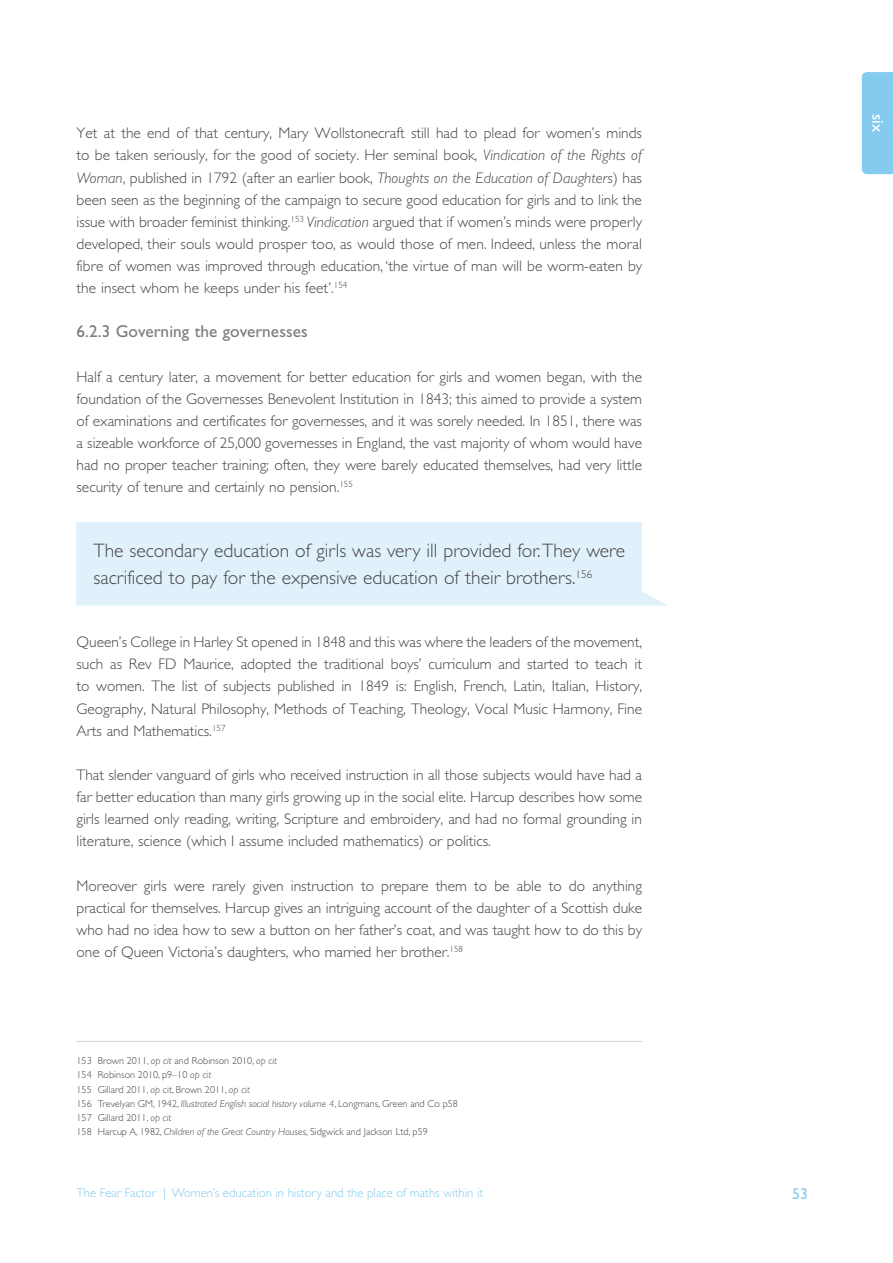
<style>
.page{position:relative;width:893px;height:1263px;background:#fff}
.page>*{position:absolute;margin:0;border:0;box-sizing:border-box;transform-origin:0 0}
.t1{font:300 19.5px/27px "Gill Sans Std";color:#454444}
.t2{font:17.25px "Gill Sans Std";letter-spacing:.005em;color:#7c7b7b}
.t3{font:16.5px "Gill Sans Std";color:#fff}
.t4{font:15.75px "Gill Sans Std";color:#85cbf0}
.t5{font:300 15.3px/22px "Gill Sans Std";color:#454444;text-align:justify}
.t6{font:300 12.75px "Gill Sans Std";color:#85cbf0}
.t7{font:300 10.2px/14.2px "Gill Sans Std";color:#454444}
.s1{font-style:italic}
</style>
<div class="page">
<div style="left:862px;top:72px;width:31px;height:102px;background:#85cbf0"></div>
<hr style="left:77px;top:1041px;width:565px;height:1px;background:#d0d0d0">
<svg style="left:77px;top:591px;width:589px;height:14px"></svg>
<div style="left:77px;top:522px;width:565px;height:82px;background:#e1f1fc"></div>
<p class="t5" style="left:77px;top:122px;width:567px">Yet at the end of that century, Mary Wollstonecraft still had to plead for women’s minds to be taken seriously, for the good of society. Her seminal book, <span class="s1">Vindication of the Rights of Woman</span>, published in 1792 (after an earlier book, <span class="s1">Thoughts on the Education of Daughters</span>) has been seen as the beginning of the campaign to secure good education for girls and to link the issue with broader feminist thinking.<sup>153</sup> <span class="s1">Vindication</span> argued that if women’s minds were properly developed, their souls would prosper too, as would those of men. Indeed, unless the moral fibre of women was improved through education, ‘the virtue of man will be worm-eaten by the insect whom he keeps under his feet’.<sup>154</sup></p>
<p class="t2" style="left:77px;top:322px;width:233px">6.2.3 Governing the governesses</p>
<p class="t5" style="left:77px;top:366px;width:567px">Half a century later, a movement for better education for girls and women began, with the foundation of the Governesses Benevolent Institution in 1843; this aimed to provide a system of examinations and certificates for governesses, and it was sorely needed. In 1851, there was a sizeable workforce of 25,000 governesses in England, the vast majority of whom would have had no proper teacher training; often, they were barely educated themselves, had very little security of tenure and certainly no pension.<sup>155</sup></p>
<p class="t1" style="left:94px;top:537px;width:533px">The secondary education of girls was very ill provided for. They were sacrificed to pay for the expensive education of their brothers.<sup>156</sup></p>
<p class="t5" style="left:77px;top:631px;width:567px">Queen’s College in Harley St opened in 1848 and this was where the leaders of the movement, such as Rev FD Maurice, adopted the traditional boys’ curriculum and started to teach it to women. The list of subjects published in 1849 is: English, French, Latin, Italian, History, Geography, Natural Philosophy, Methods of Teaching, Theology, Vocal Music Harmony, Fine Arts and Mathematics.<sup>157</sup></p>
<p class="t5" style="left:77px;top:764px;width:567px">That slender vanguard of girls who received instruction in all those subjects would have had a far better education than many girls growing up in the social elite. Harcup describes how some girls learned only reading, writing, Scripture and embroidery, and had no formal grounding in literature, science (which I assume included mathematics) or politics.</p>
<p class="t5" style="left:77px;top:875px;width:567px">Moreover girls were rarely given instruction to prepare them to be able to do anything practical for themselves. Harcup gives an intriguing account of the daughter of a Scottish duke who had no idea how to sew a button on her father’s coat, and was taught how to do this by one of Queen Victoria’s daughters, who married her brother.<sup>158</sup></p>
<p class="t7" style="left:77px;top:1054px;width:383px">153 Brown 2011, <span class="s1">op cit</span> and Robinson 2010, <span class="s1">op cit<br></span>154 Robinson 2010, p9–10 <span class="s1">op cit<br></span>155 Gillard 2011, <span class="s1">op</span> cit, Brown 2011, <span class="s1">op cit<br></span>156 Trevelyan GM, 1942, <span class="s1">Illustrated English social history volume 4</span>, Longmans, Green and Co p58<br>157 Gillard 2011, <span class="s1">op cit<br></span>158 Harcup A, 1982, <span class="s1">Children of the Great Country Houses</span>, Sidgwick and Jackson Ltd, p59</p>
<p class="t6" style="left:77px;top:1186px;width:408px">The Fear Factor | Women’s education in history and the place of maths within it</p>
<p class="t4" style="left:792px;top:1185px;width:17px">53</p>
<p class="t3" style="left:887px;top:114px;width:19px;rotate:90deg">six</p>
</div>
